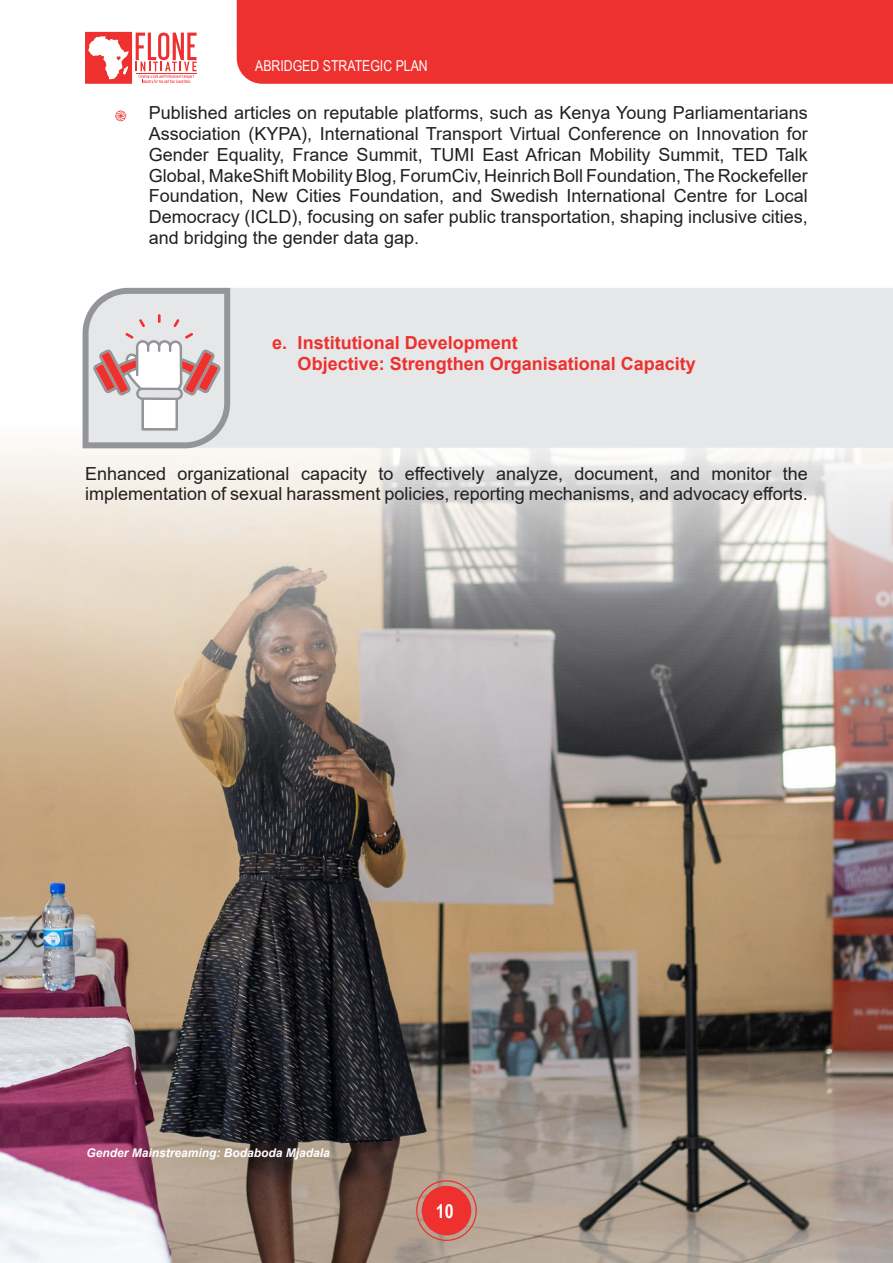
<style>
.page{position:relative;width:893px;height:1263px;background:#fff}
.page>*{position:absolute;margin:0;border:0;box-sizing:border-box;transform-origin:0 0}
.t1{font:700 19.5px "Arial Narrow";color:#fff}
.t2{font:18px/20.7px "Arial";color:#231f20;text-align:justify}
.t3{font:700 18px/20.7px "Arial";color:#ee302e}
.t4{font:15px "Arial Narrow";color:#fff}
.t5{font:italic 700 12px "Arial";color:#fff}
.s1{font-size:12px;color:#ee302e}
</style>
<div class="page">
<img style="left:0;top:355px;width:893px;height:908px">
<div style="left:230px;top:288px;width:663px;height:160px;background:#e6e7e9"></div>
<svg style="left:83px;top:288px;width:147px;height:160px;background:#d8cdcf"></svg>
<div style="left:422px;top:1186px;width:49px;height:49px;background:#ee302e;border-radius:50%"></div>
<div style="left:416px;top:1180px;width:61px;height:61px;border:1px solid #ee302e;border-radius:50%"></div>
<div style="left:237px;top:0;width:656px;height:84px;background:#ee302e"></div>
<svg style="left:85px;top:32px;width:112px;height:52px"></svg>
<p class="t4" style="left:255px;top:55px;width:174px">ABRIDGED STRATEGIC PLAN</p>
<p class="t2" style="left:149px;top:103px;width:661px;text-indent:-34px"><span class="s1">֎</span> Published articles on reputable platforms, such as Kenya Young Parliamentarians Association (KYPA), International Transport Virtual Conference on Innovation for Gender Equality, France Summit, TUMI East African Mobility Summit, TED Talk Global, MakeShift Mobility Blog, ForumCiv, Heinrich Boll Foundation, The Rockefeller Foundation, New Cities Foundation, and Swedish International Centre for Local Democracy (ICLD), focusing on safer public transportation, shaping inclusive cities, and bridging the gender data gap.</p>
<p class="t3" style="left:298px;top:332px;width:400px;text-indent:-26px">e. Institutional Development<br>Objective: Strengthen Organisational Capacity</p>
<p class="t2" style="left:85px;top:463px;width:724px">Enhanced organizational capacity to effectively analyze, document, and monitor the implementation of sexual harassment policies, reporting mechanisms, and advocacy efforts.</p>
<p class="t5" style="left:87px;top:1144px;width:245px">Gender Mainstreaming: Bodaboda Mjadala</p>
<p class="t1" style="left:436px;top:1196px;width:19px">10</p>
</div>
